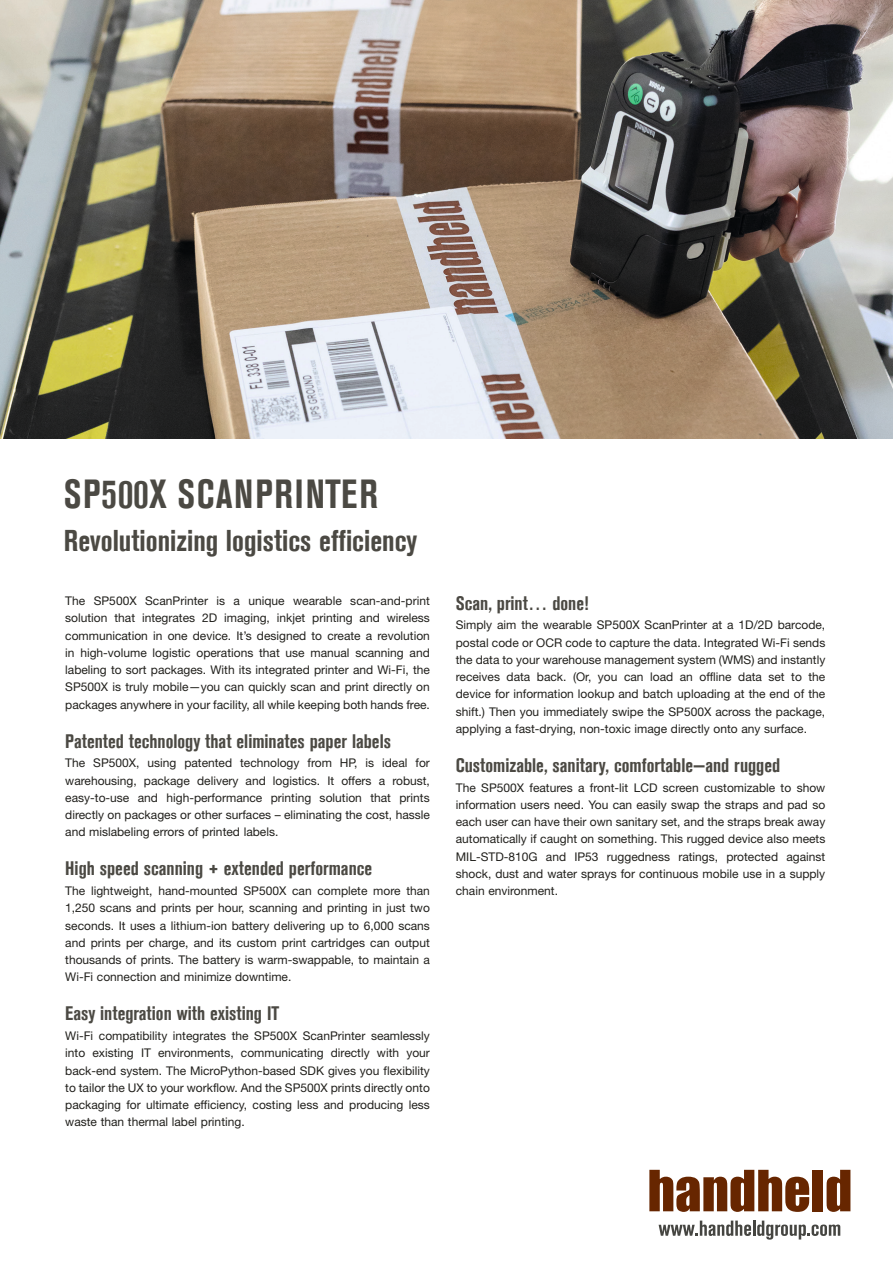
<style>
.page{position:relative;width:893px;height:1263px;background:#fff}
.page>*{position:absolute;margin:0;border:0;box-sizing:border-box;transform-origin:0 0}
.t1{font:700 condensed 40.5px "Akzidenz Grotesk Std";letter-spacing:.035em;color:#4b4943;scale:.95 1}
.t2{font:700 condensed 30px "Akzidenz Grotesk Std";color:#4b4943}
.t3{font:700 condensed 19.5px "Akzidenz Grotesk Std";color:#4b4943}
.t4{font:12px/17.2px "Helvetica Neue LT Std";color:#21201c;text-align:justify}
</style>
<div class="page">
<img style="left:0;top:0;width:893px;height:438px">
<svg style="left:649px;top:1170px;width:160px;height:42px"></svg>
<div style="left:813px;top:1170px;width:10px;height:41px;background:#672600"></div>
<svg style="left:827px;top:1170px;width:23px;height:42px"></svg>
<svg style="left:659px;top:1220px;width:181px;height:19px"></svg>
<h1 class="t1" style="left:64px;top:471px;width:332px">SP500X SCANPRINTER</h1>
<h2 class="t2" style="left:64px;top:524px;width:355px">Revolutionizing logistics efficiency</h2>
<p class="t4" style="left:65px;top:592px;width:366px">The SP500X ScanPrinter is a unique wearable scan-and-print solution that integrates 2D imaging, inkjet printing and wireless communication in one device. It’s designed to create a revolution in high-volume logistic operations that use manual scanning and labeling to sort packages. With its integrated printer and Wi-Fi, the SP500X is truly mobile—you can quickly scan and print directly on packages anywhere in your facility, all while keeping both hands free.</p>
<h3 class="t3" style="left:65px;top:730px;width:327px">Patented technology that eliminates paper labels</h3>
<p class="t4" style="left:65px;top:754px;width:366px">The SP500X, using patented technology from HP, is ideal for warehousing, package delivery and logistics. It offers a robust, easy-to-use and high-performance printing solution that prints directly on packages or other surfaces – eliminating the cost, hassle and mislabeling errors of printed labels.</p>
<h3 class="t3" style="left:65px;top:857px;width:308px">High speed scanning + extended performance</h3>
<p class="t4" style="left:65px;top:882px;width:366px">The lightweight, hand-mounted SP500X can complete more than 1,250 scans and prints per hour, scanning and printing in just two seconds. It uses a lithium-ion battery delivering up to 6,000 scans and prints per charge, and its custom print cartridges can output thousands of prints. The battery is warm-swappable, to maintain a Wi-Fi connection and minimize downtime.</p>
<h3 class="t3" style="left:65px;top:1002px;width:215px">Easy integration with existing IT</h3>
<p class="t4" style="left:65px;top:1027px;width:366px">Wi-Fi compatibility integrates the SP500X ScanPrinter seamlessly into existing IT environments, communicating directly with your back-end system. The MicroPython-based SDK gives you flexibility to tailor the UX to your workflow. And the SP500X prints directly onto packaging for ultimate efficiency, costing less and producing less waste than thermal label printing.</p>
<h3 class="t3" style="left:456px;top:592px;width:134px">Scan, print… done!</h3>
<p class="t4" style="left:456px;top:616px;width:371px">Simply aim the wearable SP500X ScanPrinter at a 1D/2D barcode, postal code or OCR code to capture the data. Integrated Wi-Fi sends the data to your warehouse management system (WMS) and instantly receives data back. (Or, you can load an offline data set to the device for information lookup and batch uploading at the end of the shift.) Then you immediately swipe the SP500X across the package, applying a fast-drying, non-toxic image directly onto any surface.</p>
<h3 class="t3" style="left:456px;top:754px;width:326px">Customizable, sanitary, comfortable—and rugged</h3>
<p class="t4" style="left:456px;top:778px;width:371px">The SP500X features a front-lit LCD screen customizable to show information users need. You can easily swap the straps and pad so each user can have their own sanitary set, and the straps break away automatically if caught on something. This rugged device also meets MIL-STD-810G and IP53 ruggedness ratings, protected against shock, dust and water sprays for continuous mobile use in a supply chain environment.</p>
</div>
